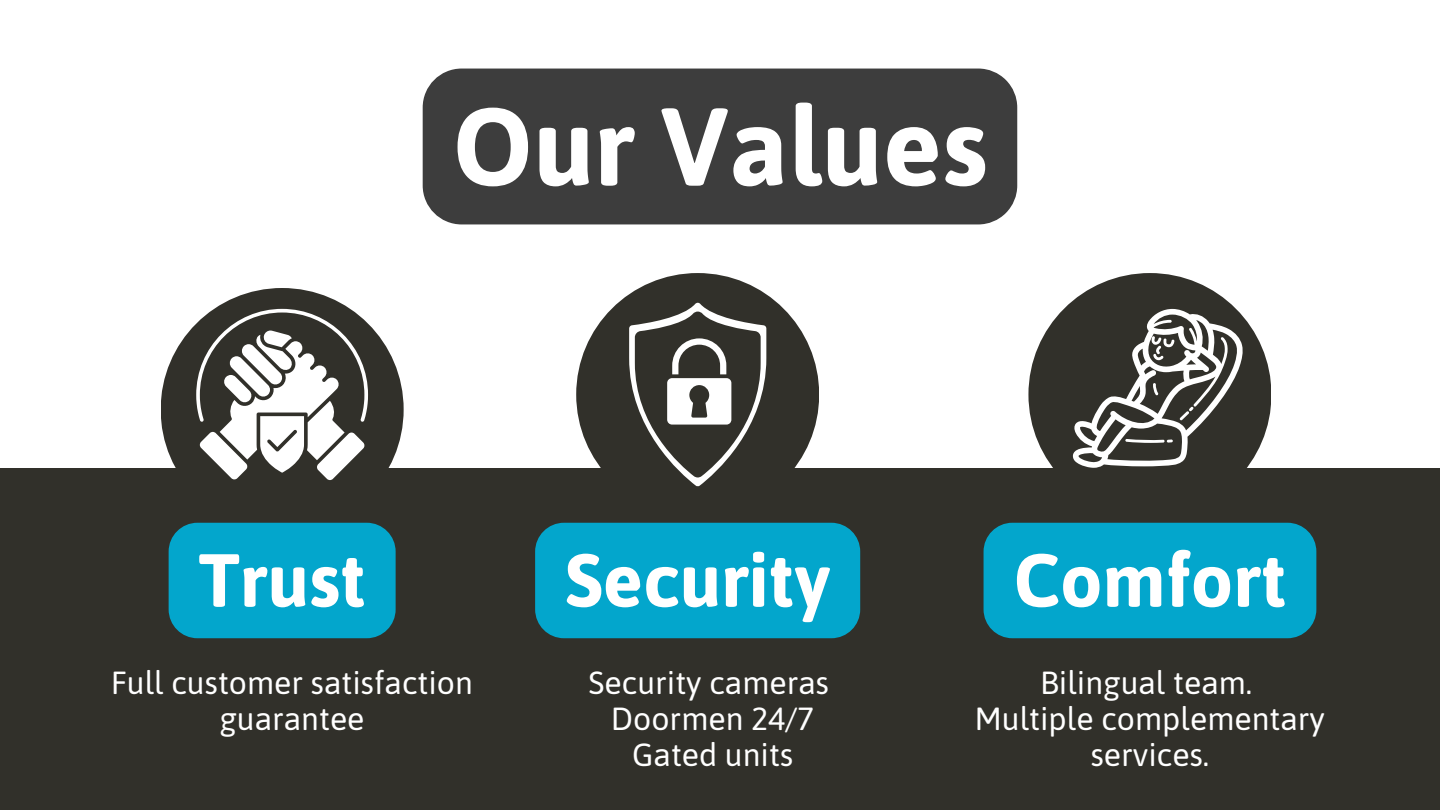
<style>
.page{position:relative;width:1440px;height:810px;background:#fff}
.page>*{position:absolute;margin:0;border:0;box-sizing:border-box;transform-origin:0 0}
.t1{font:700 110px "Asap";color:#fff}
.t2{font:700 75px "Asap";color:#fff}
.t3{font:32px/36px "Asap";color:#fff;text-align:center}
</style>
<div class="page">
<div style="left:0;top:468px;width:1440px;height:342px;background:#31302a"></div>
<div style="left:161px;top:288px;width:243px;height:243px;background:#31302a;border-radius:50%"></div>
<svg style="left:196px;top:309px;width:172px;height:171px"></svg>
<div style="left:576px;top:273px;width:243px;height:243px;background:#31302a;border-radius:50%"></div>
<div style="left:1028px;top:273px;width:243px;height:243px;background:#31302a;border-radius:50%"></div>
<svg style="left:629px;top:303px;width:137px;height:184px"></svg>
<svg style="left:1073px;top:309px;width:171px;height:159px"></svg>
<div style="left:423px;top:69px;width:594px;height:155px;background:#3d3d3d"></div>
<div style="left:169px;top:523px;width:227px;height:115px;background:#03a6cc;border-radius:29px"></div>
<div style="left:535px;top:523px;width:325px;height:115px;background:#03a6cc;border-radius:29px"></div>
<div style="left:984px;top:523px;width:332px;height:115px;background:#03a6cc;border-radius:29px"></div>
<p class="t1" style="left:453px;top:83px;width:536px">Our Values</p>
<p class="t2" style="left:199px;top:537px;width:169px">Trust</p>
<p class="t2" style="left:565px;top:537px;width:267px">Security</p>
<p class="t2" style="left:1014px;top:537px;width:274px">Comfort</p>
<p class="t3" style="left:111px;top:665px;width:364px">Full customer satisfaction guarantee</p>
<p class="t3" style="left:589px;top:665px;width:242px">Security cameras</p>
<p class="t3" style="left:611px;top:701px;width:205px">Doormen 24/7</p>
<p class="t3" style="left:632px;top:737px;width:163px">Gated units</p>
<p class="t3" style="left:1040px;top:665px;width:214px">Bilingual team.</p>
<p class="t3" style="left:975px;top:701px;width:352px">Multiple complementary services.</p>
</div>
